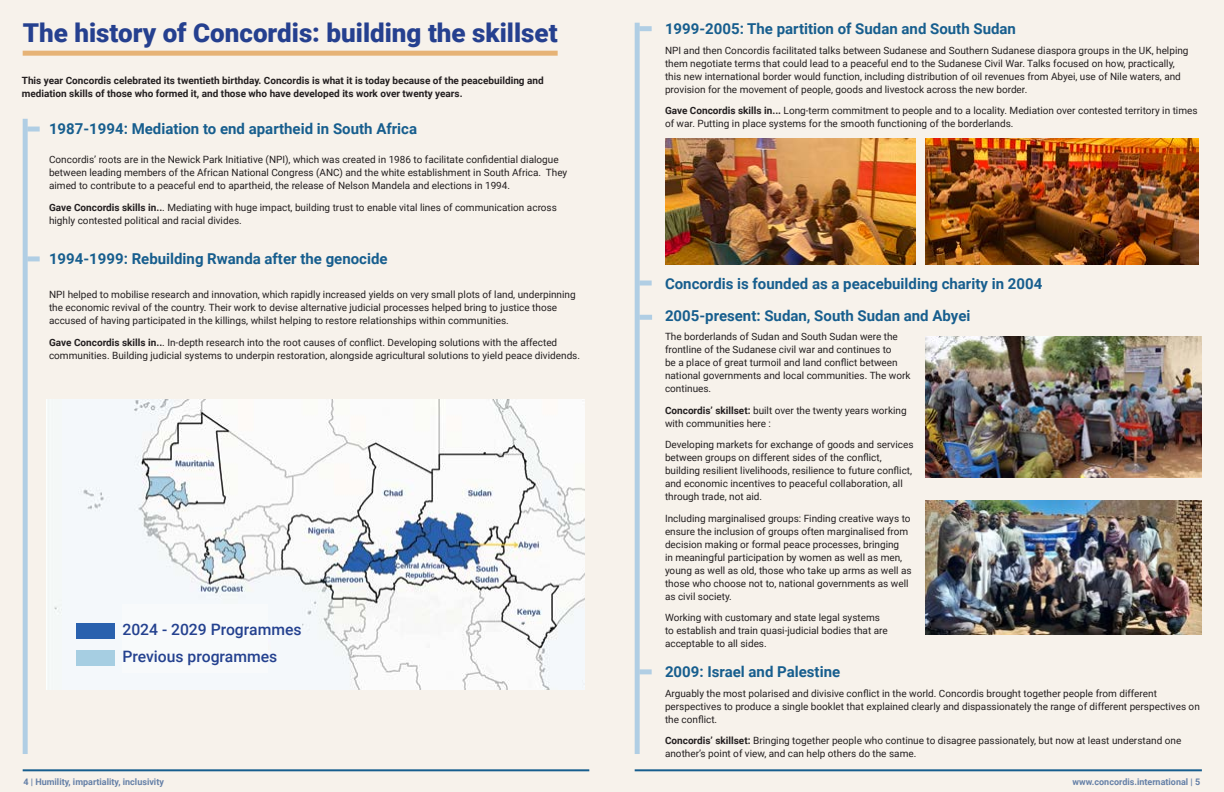
<style>
.page{position:relative;width:1224px;height:792px;background:#f7f2eb}
.page>*{position:absolute;margin:0;border:0;box-sizing:border-box;transform-origin:0 0}
.t1{font:900 26px "Roboto";color:#25408f}
.t2{font:500 15.7px/27.2px "Roboto";color:#24418f}
.t3{font:700 15px "Roboto";color:#175e8e}
.t4{font:10px/13px "Roboto";color:#231f20}
.t5{font:700 10px/13px "Roboto";color:#231f20}
.t6{font:700 9px "Roboto";color:#6580a7}
.s1{font-weight:700}
</style>
<div class="page">
<hr style="left:23px;top:769px;width:566px;height:2px;background:#175e8e">
<hr style="left:635px;top:769px;width:567px;height:2px;background:#175e8e">
<div style="left:23px;top:119px;width:5px;height:635px;background:#b0cee4"></div>
<div style="left:23px;top:51px;width:535px;height:5px;background:#e6b376"></div>
<div style="left:28px;top:127px;width:12px;height:5px;background:#b0cee4"></div>
<div style="left:28px;top:256px;width:12px;height:5px;background:#b0cee4"></div>
<img style="left:46px;top:400px;width:538px;height:289px">
<div style="left:122px;top:604px;width:145px;height:68px;background:#f8fafb"></div>
<div style="left:77px;top:650px;width:38px;height:15px;background:#a6cee2"></div>
<div style="left:77px;top:623px;width:38px;height:15px;background:#2961ae"></div>
<div style="left:640px;top:26px;width:12px;height:5px;background:#b0cee4"></div>
<img style="left:925px;top:138px;width:274px;height:127px">
<img style="left:665px;top:138px;width:251px;height:127px">
<div style="left:635px;top:23px;width:5px;height:731px;background:#b0cee4"></div>
<div style="left:640px;top:669px;width:12px;height:5px;background:#b0cee4"></div>
<div style="left:640px;top:315px;width:12px;height:5px;background:#b0cee4"></div>
<img style="left:925px;top:336px;width:276px;height:141px">
<div style="left:640px;top:281px;width:12px;height:5px;background:#b0cee4"></div>
<img style="left:925px;top:501px;width:276px;height:134px">
<h1 class="t1" style="left:23px;top:15px;width:536px">The history of Concordis: building the skillset</h1>
<p class="t5" style="left:22px;top:74px;width:523px">This year Concordis celebrated its twentieth birthday. Concordis is what it is today because of the peacebuilding and mediation skills of those who formed it, and those who have developed its work over twenty years.</p>
<h3 class="t3" style="left:49px;top:118px;width:370px">1987-1994: Mediation to end apartheid in South Africa</h3>
<p class="t4" style="left:49px;top:153px;width:520px">Concordis’ roots are in the Newick Park Initiative (NPI), which was created in 1986 to facilitate confidential dialogue between leading members of the African National Congress (ANC) and the white establishment in South Africa. They aimed to contribute to a peaceful end to apartheid, the release of Nelson Mandela and elections in 1994.</p>
<p class="t4" style="left:49px;top:200px;width:509px"><span class="s1">Gave Concordis skills in..</span>. Mediating with huge impact, building trust to enable vital lines of communication across highly contested political and racial divides.</p>
<h3 class="t3" style="left:49px;top:248px;width:340px">1994-1999: Rebuilding Rwanda after the genocide</h3>
<p class="t4" style="left:49px;top:288px;width:528px">NPI helped to mobilise research and innovation, which rapidly increased yields on very small plots of land, underpinning the economic revival of the country. Their work to devise alternative judicial processes helped bring to justice those accused of having participated in the killings, whilst helping to restore relationships within communities.</p>
<p class="t4" style="left:49px;top:335px;width:533px"><span class="s1">Gave Concordis skills in..</span>. In-depth research into the root causes of conflict. Developing solutions with the affected communities. Building judicial systems to underpin restoration, alongside agricultural solutions to yield peace dividends.</p>
<h2 class="t2" style="left:122px;top:615px;width:181px">2024 - 2029 Programmes<br>Previous programmes</h2>
<h3 class="t3" style="left:665px;top:18px;width:352px">1999-2005: The partition of Sudan and South Sudan</h3>
<p class="t4" style="left:665px;top:43px;width:525px">NPI and then Concordis facilitated talks between Sudanese and Southern Sudanese diaspora groups in the UK, helping them negotiate terms that could lead to a peaceful end to the Sudanese Civil War. Talks focused on how, practically, this new international border would function, including distribution of oil revenues from Abyei, use of Nile waters, and provision for the movement of people, goods and livestock across the new border.</p>
<p class="t4" style="left:665px;top:104px;width:534px"><span class="s1">Gave Concordis skills in...</span> Long-term commitment to people and to a locality. Mediation over contested territory in times of war. Putting in place systems for the smooth functioning of the borderlands.</p>
<h3 class="t3" style="left:665px;top:273px;width:379px">Concordis is founded as a peacebuilding charity in 2004</h3>
<h3 class="t3" style="left:665px;top:305px;width:307px">2005-present: Sudan, South Sudan and Abyei</h3>
<p class="t4" style="left:665px;top:330px;width:247px">The borderlands of Sudan and South Sudan were the frontline of the Sudanese civil war and continues to<br>be a place of great turmoil and land conflict between national governments and local communities. The work continues.</p>
<p class="t4" style="left:665px;top:403px;width:243px"><span class="s1">Concordis’ skillset:</span> built over the twenty years working with communities here :</p>
<p class="t4" style="left:665px;top:438px;width:250px">Developing markets for exchange of goods and services between groups on different sides of the conflict, building resilient livelihoods, resilience to future conflict, and economic incentives to peaceful collaboration, all through trade, not aid.</p>
<p class="t4" style="left:665px;top:511px;width:248px">Including marginalised groups: Finding creative ways to ensure the inclusion of groups often marginalised from decision making or formal peace processes, bringing<br>in meaningful participation by women as well as men, young as well as old, those who take up arms as well as those who choose not to, national governments as well as civil society.</p>
<p class="t4" style="left:665px;top:611px;width:224px">Working with customary and state legal systems to establish and train quasi-judicial bodies that are acceptable to all sides.</p>
<p class="t4" style="left:665px;top:686px;width:536px">Arguably the most polarised and divisive conflict in the world. Concordis brought together people from different perspectives to produce a single booklet that explained clearly and dispassionately the range of different perspectives on the conflict.</p>
<p class="t4" style="left:665px;top:734px;width:518px"><span class="s1">Concordis’ skillset:</span> Bringing together people who continue to disagree passionately, but now at least understand one another’s point of view, and can help others do the same.</p>
<h3 class="t3" style="left:665px;top:661px;width:177px">2009: Israel and Palestine</h3>
<p class="t6" style="left:23px;top:776px;width:142px">4 | Humility, impartiality, inclusivity</p>
<p class="t6" style="left:1073px;top:776px;width:129px">www.concordis.international | 5</p>
</div>
